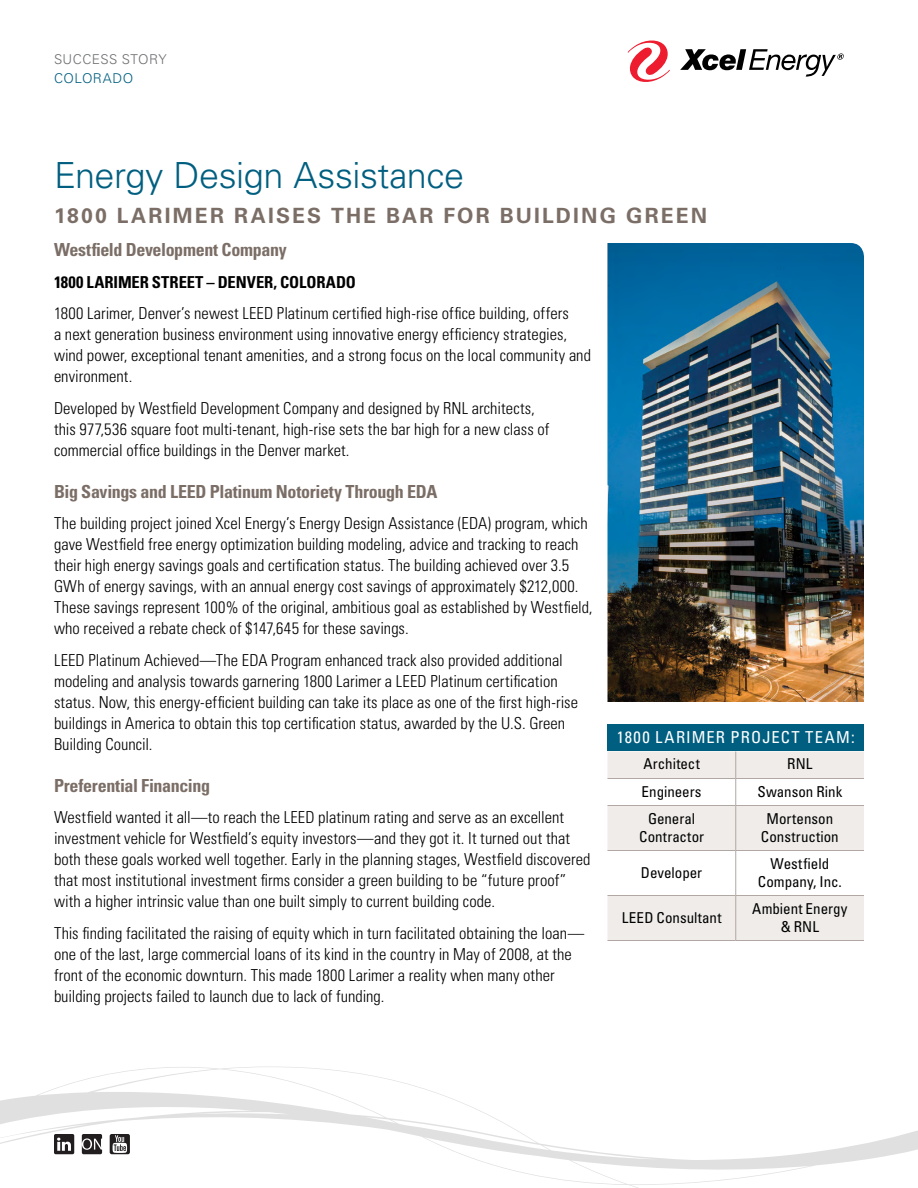
<style>
.page{position:relative;width:918px;height:1188px;background:#fff}
.page>*{position:absolute;margin:0;border:0;box-sizing:border-box;transform-origin:0 0}
.t1{font:300 36px "Univers LT Std";letter-spacing:-.015em;color:#005f80}
.t2{font:700 21px "Univers LT Std";letter-spacing:.105em;color:#7b6e66}
.SubheadInText_U67_12{font:700 condensed 18px "Univers LT Std";letter-spacing:-.02em;color:#7b6e66}
.Text_U47_11_14_0_7_K{font:300 condensed 16.5px/21px "Univers LT Std";color:#000}
.Text_U47_11_14_0_7_K-2{font:700 condensed 16.5px "Univers LT Std";letter-spacing:-.005em;color:#000}
.CS_TableHead_U57_UC{font:condensed 16.5px "Univers LT Std";letter-spacing:.075em;color:#fff}
.CS_TableText_U57_10{font:condensed 15px/18px "Univers LT Std";color:#000;text-align:center}
.t3{font:300 13.5px "Univers LT Std";letter-spacing:.03em;color:#6d6e71}
.t4{font:300 13.5px "Univers LT Std";letter-spacing:.035em;color:#005f80}
</style>
<div class="page">
<svg style="left:0;top:1066px;width:918px;height:122px"></svg>
<svg style="left:628px;top:40px;width:42px;height:42px"></svg>
<svg style="left:680px;top:49px;width:164px;height:28px"></svg>
<svg style="left:110px;top:1134px;width:20px;height:20px"></svg>
<svg style="left:54px;top:1134px;width:20px;height:20px"></svg>
<svg style="left:82px;top:1134px;width:20px;height:20px"></svg>
<img style="left:608px;top:243px;width:256px;height:459px">
<div style="left:608px;top:724px;width:256px;height:28px;background:#005f80"></div>
<div style="left:608px;top:896px;width:256px;height:44px;background:#efece9"></div>
<svg style="left:608px;top:752px;width:256px;height:143px"></svg>
<hr style="left:608px;top:805px;width:128px;height:1px;background:#b2a8a3">
<hr style="left:736px;top:805px;width:128px;height:1px;background:#b2a8a3">
<hr style="left:735px;top:806px;width:1px;height:44px;background:#b2a8a3">
<hr style="left:735px;top:851px;width:1px;height:44px;background:#b2a8a3">
<hr style="left:735px;top:896px;width:1px;height:44px;background:#b2a8a3">
<hr style="left:608px;top:850px;width:128px;height:1px;background:#b2a8a3">
<hr style="left:736px;top:850px;width:128px;height:1px;background:#b2a8a3">
<hr style="left:608px;top:895px;width:128px;height:1px;background:#b2a8a3">
<hr style="left:736px;top:895px;width:128px;height:1px;background:#b2a8a3">
<hr style="left:608px;top:940px;width:128px;height:1px;background:#b2a8a3">
<hr style="left:736px;top:940px;width:128px;height:1px;background:#b2a8a3">
<p class="t3" style="left:54px;top:51px;width:114px">SUCCESS STORY</p>
<p class="t4" style="left:54px;top:70px;width:81px">COLORADO</p>
<h1 class="t1" style="left:54px;top:154px;width:412px">Energy Design Assistance</h1>
<p class="t2" style="left:54px;top:203px;width:655px">1800 LARIMER RAISES THE BAR FOR BUILDING GREEN</p>
<p class="SubheadInText_U67_12" style="left:54px;top:239px;width:234px">Westfield Development Company</p>
<p class="Text_U47_11_14_0_7_K-2" style="left:54px;top:272px;width:303px">1800 LARIMER STREET – DENVER, COLORADO</p>
<p class="Text_U47_11_14_0_7_K" style="left:54px;top:303px;width:539px">1800 Larimer, Denver’s newest LEED Platinum certified high-rise office building, offers<br>a next generation business environment using innovative energy efficiency strategies, wind power, exceptional tenant amenities, and a strong focus on the local community and environment.</p>
<p class="Text_U47_11_14_0_7_K" style="left:54px;top:397px;width:497px">Developed by Westfield Development Company and designed by RNL architects, this 977,536 square foot multi-tenant, high-rise sets the bar high for a new class of commercial office buildings in the Denver market.</p>
<p class="SubheadInText_U67_12" style="left:54px;top:480px;width:385px">Big Savings and LEED Platinum Notoriety Through EDA</p>
<p class="Text_U47_11_14_0_7_K" style="left:54px;top:513px;width:540px">The building project joined Xcel Energy’s Energy Design Assistance (EDA) program, which gave Westfield free energy optimization building modeling, advice and tracking to reach their high energy savings goals and certification status. The building achieved over 3.5<br>GWh of energy savings, with an annual energy cost savings of approximately $212,000.<br>These savings represent 100% of the original, ambitious goal as established by Westfield, who received a rebate check of $147,645 for these savings.</p>
<p class="Text_U47_11_14_0_7_K" style="left:54px;top:649px;width:526px">LEED Platinum Achieved—The EDA Program enhanced track also provided additional modeling and analysis towards garnering 1800 Larimer a LEED Platinum certification status. Now, this energy-efficient building can take its place as one of the first high-rise buildings in America to obtain this top certification status, awarded by the U.S. Green Building Council.</p>
<p class="SubheadInText_U67_12" style="left:54px;top:774px;width:158px">Preferential Financing</p>
<p class="Text_U47_11_14_0_7_K" style="left:54px;top:807px;width:538px">Westfield wanted it all—to reach the LEED platinum rating and serve as an excellent investment vehicle for Westfield’s equity investors—and they got it. It turned out that both these goals worked well together. Early in the planning stages, Westfield discovered that most institutional investment firms consider a green building to be “future proof” with a higher intrinsic value than one built simply to current building code.</p>
<p class="Text_U47_11_14_0_7_K" style="left:54px;top:922px;width:532px">This finding facilitated the raising of equity which in turn facilitated obtaining the loan— one of the last, large commercial loans of its kind in the country in May of 2008, at the front of the economic downturn. This made 1800 Larimer a reality when many other building projects failed to launch due to lack of funding.</p>
<p class="CS_TableHead_U57_UC" style="left:617px;top:727px;width:239px">1800 LARIMER PROJECT TEAM:</p>
<p class="CS_TableText_U57_10" style="left:643px;top:755px;width:58px">Architect</p>
<p class="CS_TableText_U57_10" style="left:787px;top:755px;width:27px">RNL</p>
<p class="CS_TableText_U57_10" style="left:642px;top:783px;width:61px">Engineers</p>
<p class="CS_TableText_U57_10" style="left:757px;top:783px;width:86px">Swanson Rink</p>
<p class="CS_TableText_U57_10" style="left:639px;top:810px;width:66px">General<br>Contractor</p>
<p class="CS_TableText_U57_10" style="left:761px;top:810px;width:79px">Mortenson<br>Construction</p>
<p class="CS_TableText_U57_10" style="left:641px;top:864px;width:63px">Developer</p>
<p class="CS_TableText_U57_10" style="left:758px;top:855px;width:86px">Westfield<br>Company, Inc.</p>
<p class="CS_TableText_U57_10" style="left:622px;top:909px;width:101px">LEED Consultant</p>
<p class="CS_TableText_U57_10" style="left:752px;top:900px;width:97px">Ambient Energy &amp; RNL</p>
</div>
